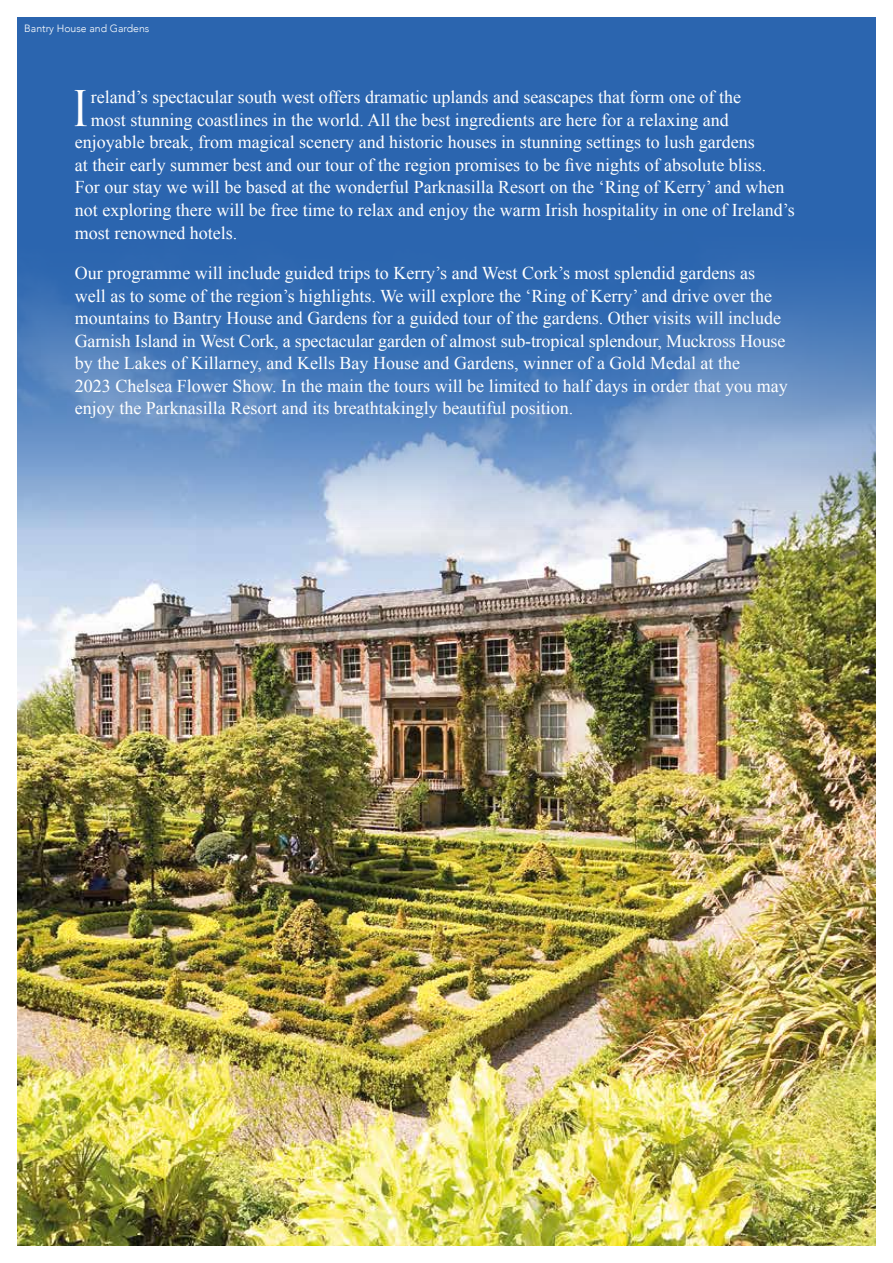
<style>
.page{position:relative;width:893px;height:1263px;background:#fff}
.page>*{position:absolute;margin:0;border:0;box-sizing:border-box;transform-origin:0 0}
.t1{font:47.85px "Trajan Pro 3";color:#fff}
.t2{font:18px/22.5px "Times New Roman";color:#fff}
.t3{font:300 10.5px "Avenir";color:#fff}
</style>
<div class="page">
<img style="left:17px;top:529px;width:859px;height:717px">
<svg style="left:17px;top:17px;width:859px;height:512px;background:#4a7bba"></svg>
<p class="t3" style="left:24px;top:22px;width:127px">Bantry House and Gardens</p>
<h1 class="t1" style="left:70px;top:76px;width:23px">I</h1>
<p class="t2" style="left:91px;top:86px;width:651px">reland’s spectacular south west offers dramatic uplands and seascapes that form one of the</p>
<p class="t2" style="left:91px;top:108px;width:639px">most stunning coastlines in the world. All the best ingredients are here for a relaxing and</p>
<p class="t2" style="left:75px;top:131px;width:681px">enjoyable break, from magical scenery and historic houses in stunning settings to lush gardens</p>
<p class="t2" style="left:75px;top:153px;width:693px">at their early summer best and our tour of the region promises to be five nights of absolute bliss.</p>
<p class="t2" style="left:75px;top:176px;width:711px">For our stay we will be based at the wonderful Parknasilla Resort on the ‘Ring of Kerry’ and when</p>
<p class="t2" style="left:75px;top:198px;width:721px">not exploring there will be free time to relax and enjoy the warm Irish hospitality in one of Ireland’s</p>
<p class="t2" style="left:75px;top:221px;width:164px">most renowned hotels.</p>
<p class="t2" style="left:75px;top:262px;width:714px">Our programme will include guided trips to Kerry’s and West Cork’s most splendid gardens as well as to some of the region’s highlights. We will explore the ‘Ring of Kerry’ and drive over the mountains to Bantry House and Gardens for a guided tour of the gardens. Other visits will include Garnish Island in West Cork, a spectacular garden of almost sub-tropical splendour, Muckross House by the Lakes of Killarney, and Kells Bay House and Gardens, winner of a Gold Medal at the<br>2023 Chelsea Flower Show. In the main the tours will be limited to half days in order that you may enjoy the Parknasilla Resort and its breathtakingly beautiful position.</p>
</div>
